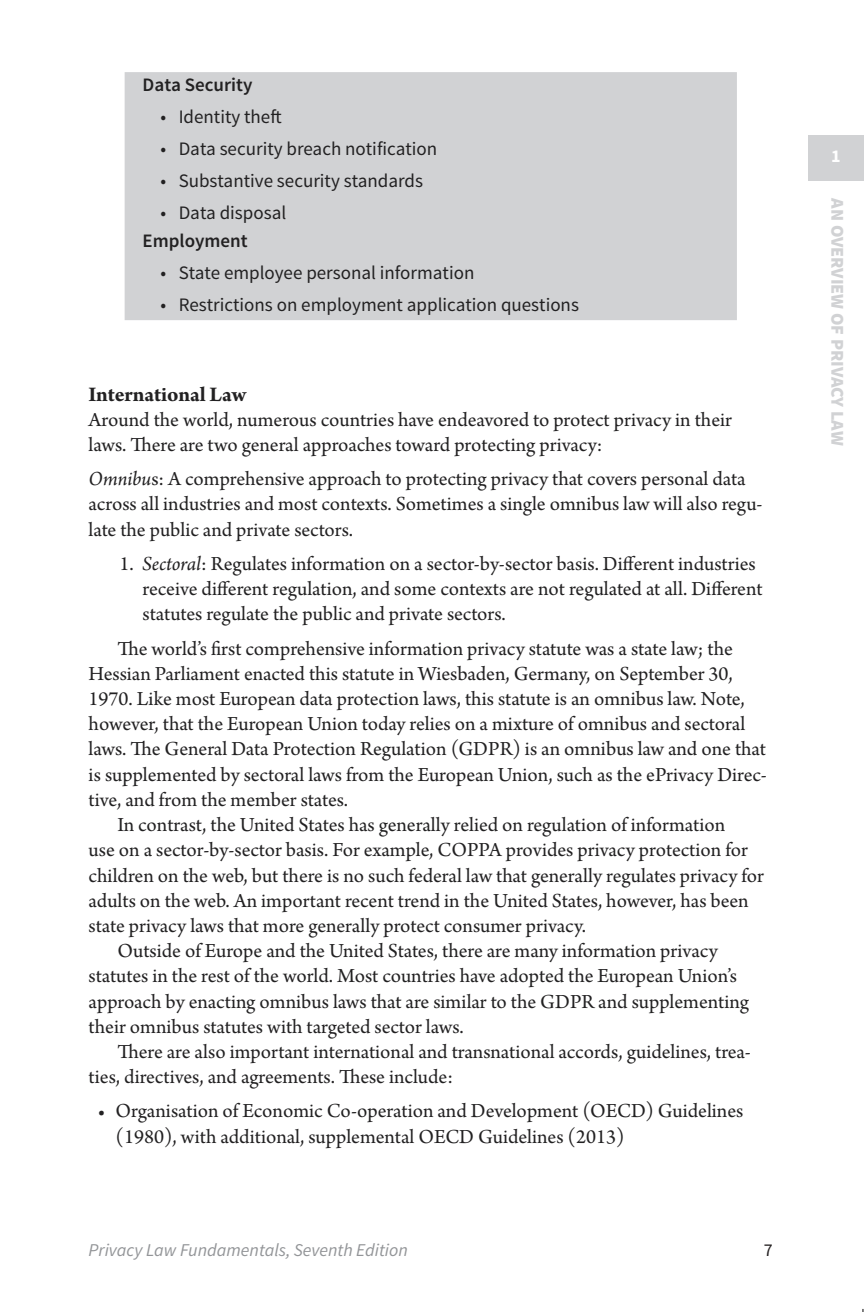
<style>
.page{position:relative;width:864px;height:1312px;background:#fff}
.page>*{position:absolute;margin:0;border:0;box-sizing:border-box;transform-origin:0 0}
.t1{font:700 22px "Arno Pro";letter-spacing:-.005em;color:#222122}
.txt{font:21px/25.2px "Arno Pro";color:#222122}
.txt_no_indent_no_spa{font:21px/25.2px "Arno Pro";color:#222122}
.t2{font:19px "Source Sans Pro";color:#222122}
.table_h2{font:600 19px "Source Sans Pro";color:#222122}
.t3{font:italic 18px "Source Sans Pro";color:#939598}
.t4{font:900 18px "Source Sans Pro";color:#d1d2d4}
.t5{font:700 18px "Source Sans Pro";color:#fff}
.t6{font:18px "Source Sans Pro";color:#231f20}
.s1{font-style:italic}
</style>
<div class="page">
<div style="left:809px;top:135px;width:55px;height:45px;background:#d1d2d4"></div>
<div style="left:125px;top:72px;width:612px;height:248px;background:#d1d2d4"></div>
<p class="table_h2" style="left:143px;top:73px;width:111px">Data Security</p>
<p class="t2" style="left:161px;top:105px;width:122px">• Identity theft</p>
<p class="t2" style="left:161px;top:137px;width:278px">• Data security breach notification</p>
<p class="t2" style="left:161px;top:169px;width:264px">• Substantive security standards</p>
<p class="t2" style="left:161px;top:201px;width:127px">• Data disposal</p>
<p class="table_h2" style="left:143px;top:229px;width:106px">Employment</p>
<p class="t2" style="left:161px;top:261px;width:315px">• State employee personal information</p>
<p class="t2" style="left:161px;top:293px;width:420px">• Restrictions on employment application questions</p>
<p class="t1" style="left:89px;top:381px;width:159px">International Law</p>
<p class="txt_no_indent_no_spa" style="left:89px;top:408px;width:645px">Around the world, numerous countries have endeavored to protect privacy in their laws. There are two general approaches toward protecting privacy:</p>
<p class="txt_no_indent_no_spa" style="left:89px;top:467px;width:675px"><span class="s1">Omnibu</span>s: A comprehensive approach to protecting privacy that covers personal data across all industries and most contexts. Sometimes a single omnibus law will also regu&shy;late the public and private sectors.</p>
<p class="txt" style="left:143px;top:552px;width:621px;text-indent:-23px">1. <span class="s1">Sectoral</span>: Regulates information on a sector-by-sector basis. Different industries receive different regulation, and some contexts are not regulated at all. Different statutes regulate the public and private sectors.</p>
<p class="txt" style="left:89px;top:636px;width:679px;text-indent:29px">The world’s first comprehensive information privacy statute was a state law; the Hessian Parliament enacted this statute in Wiesbaden, Germany, on September 30, 1970. Like most European data protection laws, this statute is an omnibus law. Note, however, that the European Union today relies on a mixture of omnibus and sectoral laws. The General Data Protection Regulation (GDPR) is an omnibus law and one that is supplemented by sectoral laws from the European Union, such as the ePrivacy Direc&shy;tive, and from the member states.</p>
<p class="txt" style="left:89px;top:813px;width:677px;text-indent:29px">In contrast, the United States has generally relied on regulation of information<br>use on a sector-by-sector basis. For example, COPPA provides privacy protection for children on the web, but there is no such federal law that generally regulates privacy for adults on the web. An important recent trend in the United States, however, has been state privacy laws that more generally protect consumer privacy.</p>
<p class="txt" style="left:89px;top:939px;width:662px;text-indent:29px">Outside of Europe and the United States, there are many information privacy statutes in the rest of the world. Most countries have adopted the European Union’s approach by enacting omnibus laws that are similar to the GDPR and supplementing their omnibus statutes with targeted sector laws.</p>
<p class="txt" style="left:89px;top:1040px;width:664px;text-indent:29px">There are also important international and transnational accords, guidelines, trea&shy;ties, directives, and agreements. These include:</p>
<p class="txt" style="left:116px;top:1099px;width:629px;text-indent:-18px">• Organisation of Economic Co-operation and Development (OECD) Guidelines (1980), with additional, supplemental OECD Guidelines (2013)</p>
<p class="t3" style="left:89px;top:1239px;width:321px">Privacy Law Fundamentals, Seventh Edition</p>
<p class="t6" style="left:764px;top:1238px;width:10px">7</p>
<p class="t5" style="left:831px;top:145px;width:11px">1</p>
<p class="t4" style="left:849px;top:198px;width:249px;rotate:90deg">An Overview of Privacy Law</p>
</div>
